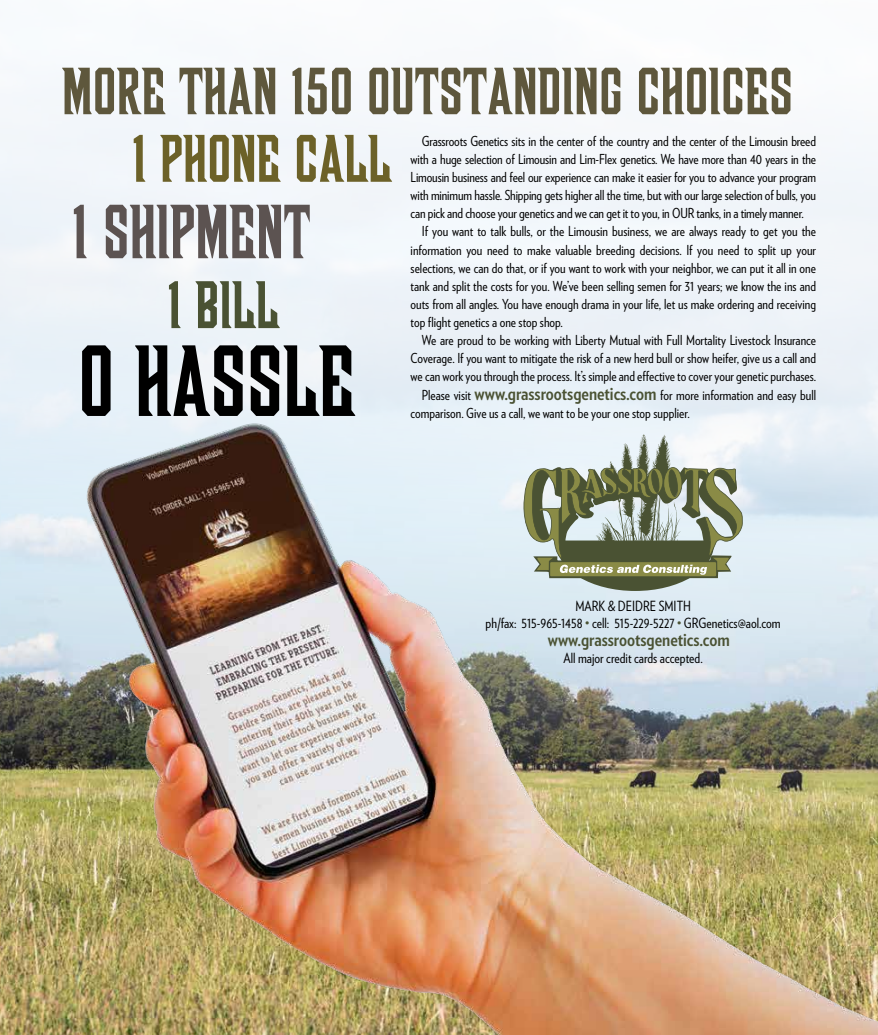
<style>
.page{position:relative;width:878px;height:1035px;background:#fff}
.page>*{position:absolute;margin:0;border:0;box-sizing:border-box;transform-origin:0 0}
.t1{font:700 18.75px "Verlag Condensed";color:#4a5233}
.t2{font:14px/16.8px "Verlag Condensed";color:#000;text-align:center}
.t3{font:13.75px "Verlag Condensed";color:#000}
.s1{font-weight:700;font-size:18.75px;color:#4a5233}
.s2{color:#4a5233}
</style>
<div class="page">
<div style="left:0;top:0;width:878px;height:824px;background:#f3f7fb"></div>
<img style="left:0;top:332px;width:878px;height:703px">
<svg style="left:62px;top:68px;width:728px;height:46px"></svg>
<svg style="left:134px;top:135px;width:258px;height:47px"></svg>
<svg style="left:74px;top:205px;width:236px;height:53px"></svg>
<svg style="left:169px;top:281px;width:111px;height:47px"></svg>
<svg style="left:82px;top:345px;width:273px;height:71px"></svg>
<svg style="left:523px;top:434px;width:220px;height:157px"></svg>
<p class="t3" style="left:422px;top:131px;width:395px">Grassroots Genetics sits in the center of the country and the center of the Limousin breed</p>
<p class="t3" style="left:410px;top:149px;width:407px">with a huge selection of Limousin and Lim-Flex genetics. We have more than 40 years in the</p>
<p class="t3" style="left:410px;top:167px;width:407px">Limousin business and feel our experience can make it easier for you to advance your program</p>
<p class="t3" style="left:410px;top:186px;width:407px">with minimum hassle. Shipping gets higher all the time, but with our large selection of bulls, you</p>
<p class="t3" style="left:410px;top:204px;width:395px">can pick and choose your genetics and we can get it to you, in OUR tanks, in a timely manner.</p>
<p class="t3" style="left:422px;top:222px;width:395px">If you want to talk bulls, or the Limousin business, we are always ready to get you the</p>
<p class="t3" style="left:410px;top:240px;width:407px">information you need to make valuable breeding decisions. If you need to split up your</p>
<p class="t3" style="left:410px;top:258px;width:407px">selections, we can do that, or if you want to work with your neighbor, we can put it all in one</p>
<p class="t3" style="left:410px;top:276px;width:407px">tank and split the costs for you. We’ve been selling semen for 31 years; we know the ins and</p>
<p class="t3" style="left:410px;top:294px;width:407px">outs from all angles. You have enough drama in your life, let us make ordering and receiving</p>
<p class="t3" style="left:410px;top:312px;width:154px">top flight genetics a one stop shop.</p>
<p class="t3" style="left:422px;top:331px;width:396px">We are proud to be working with Liberty Mutual with Full Mortality Livestock Insurance</p>
<p class="t3" style="left:410px;top:349px;width:407px">Coverage. If you want to mitigate the risk of a new herd bull or show heifer, give us a call and</p>
<p class="t3" style="left:410px;top:367px;width:407px">we can work you through the process. It’s simple and effective to cover your genetic purchases.</p>
<p class="t3" style="left:422px;top:385px;width:396px">Please visit <span class="s1">www.grassrootsgenetics.com</span> for more information and easy bull</p>
<p class="t3" style="left:410px;top:403px;width:281px">comparison. Give us a call, we want to be your one stop supplier.</p>
<p class="t2" style="left:485px;top:598px;width:297px">MARK &amp; DEIDRE SMITH<br>ph/fax: 515-965-1458 <span class="s2">•</span> cell: 515-229-5227 <span class="s2">•</span> GRGenetics@aol.com</p>
<h1 class="t1" style="left:548px;top:626px;width:183px">www.grassrootsgenetics.com</h1>
<p class="t2" style="left:563px;top:649px;width:141px">All major credit cards accepted.</p>
</div>
